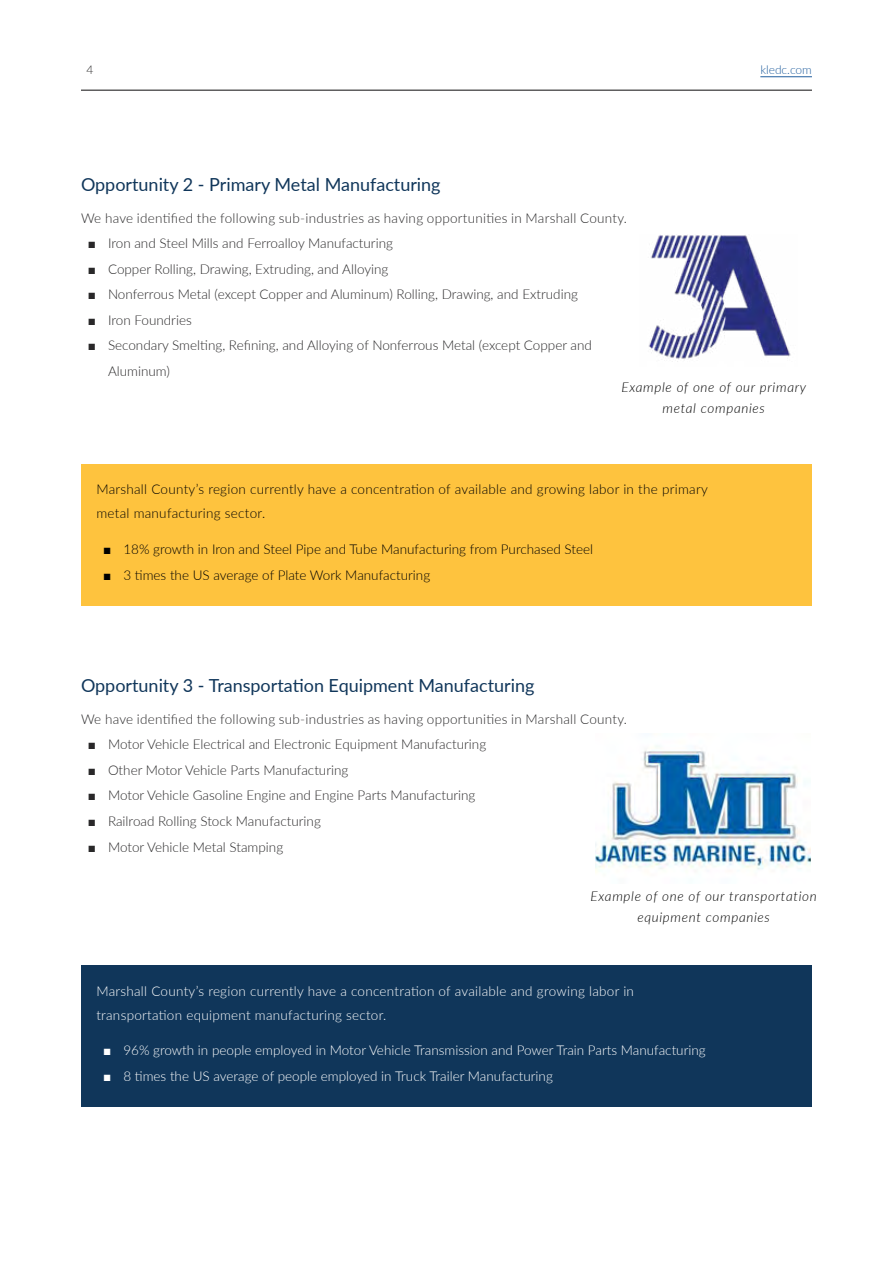
<style>
.page{position:relative;width:893px;height:1263px;background:#fff}
.page>*{position:absolute;margin:0;border:0;box-sizing:border-box;transform-origin:0 0}
.t1{font:18px "Lato";color:#10365a}
.t2{font:300 13.5px/25.5px "Lato";color:#292829}
.t3{font:300 13.5px/24px "Lato";letter-spacing:.005em;color:#000}
.t4{font:300 13.5px "Lato";letter-spacing:.02em;color:#292829}
.t5{font:300 13.5px "Lato";color:#fff}
.t6{font:300 13.5px/24px "Lato";letter-spacing:.02em;color:#fff}
.t7{font:italic 300 13.5px/21px "Lato";letter-spacing:.05em;color:#000;text-align:center}
.t8{font:300 12px "Lato";color:#215e9e}
.t9{font:300 12px "Lato";color:#292829}
.s1{font-family:"Arial";font-weight:400}
</style>
<div class="page">
<img style="left:648px;top:234px;width:143px;height:128px">
<div style="left:81px;top:464px;width:731px;height:142px;background:#fec33e"></div>
<div style="left:81px;top:965px;width:731px;height:142px;background:#10365a"></div>
<img style="left:596px;top:746px;width:215px;height:126px">
<hr style="left:760px;top:76px;width:52px;height:1px;background:#215e9e">
<hr style="left:81px;top:90px;width:731px;height:1px;background:#292829">
<p class="t9" style="left:86px;top:61px;width:8px">4</p>
<p class="t8" style="left:760px;top:61px;width:53px">kledc.com</p>
<h1 class="t1" style="left:81px;top:171px;width:361px">Opportunity 2 - Primary Metal Manufacturing</h1>
<p class="t4" style="left:81px;top:209px;width:548px">We have identified the following sub-industries as having opportunities in Marshall County.</p>
<p class="t2" style="left:88px;top:230px;width:307px"><span class="s1">■</span> Iron and Steel Mills and Ferroalloy Manufacturing</p>
<p class="t2" style="left:88px;top:256px;width:302px"><span class="s1">■</span> Copper Rolling, Drawing, Extruding, and Alloying</p>
<p class="t2" style="left:88px;top:281px;width:492px"><span class="s1">■</span> Nonferrous Metal (except Copper and Aluminum) Rolling, Drawing, and Extruding</p>
<p class="t2" style="left:88px;top:307px;width:106px"><span class="s1">■</span> Iron Foundries</p>
<p class="t2" style="left:108px;top:332px;width:485px;text-indent:-20px"><span class="s1">■</span> Secondary Smelting, Refining, and Alloying of Nonferrous Metal (except Copper and<br>Aluminum)</p>
<p class="t7" style="left:622px;top:376px;width:186px">Example of one of our primary metal companies</p>
<p class="t3" style="left:96px;top:477px;width:613px">Marshall County’s region currently have a concentration of available and growing labor in the primary metal manufacturing sector.</p>
<p class="t3" style="left:103px;top:537px;width:492px"><span class="s1">■</span> 18% growth in Iron and Steel Pipe and Tube Manufacturing from Purchased Steel</p>
<p class="t3" style="left:103px;top:562px;width:329px"><span class="s1">■</span> 3 times the US average of Plate Work Manufacturing</p>
<h1 class="t1" style="left:81px;top:672px;width:455px">Opportunity 3 - Transportation Equipment Manufacturing</h1>
<p class="t4" style="left:81px;top:710px;width:548px">We have identified the following sub-industries as having opportunities in Marshall County.</p>
<p class="t2" style="left:88px;top:731px;width:400px"><span class="s1">■</span> Motor Vehicle Electrical and Electronic Equipment Manufacturing</p>
<p class="t2" style="left:88px;top:757px;width:262px"><span class="s1">■</span> Other Motor Vehicle Parts Manufacturing</p>
<p class="t2" style="left:88px;top:782px;width:389px"><span class="s1">■</span> Motor Vehicle Gasoline Engine and Engine Parts Manufacturing</p>
<p class="t2" style="left:88px;top:808px;width:235px"><span class="s1">■</span> Railroad Rolling Stock Manufacturing</p>
<p class="t2" style="left:88px;top:833px;width:197px"><span class="s1">■</span> Motor Vehicle Metal Stamping</p>
<p class="t7" style="left:590px;top:885px;width:228px">Example of one of our transportation equipment companies</p>
<p class="t6" style="left:96px;top:978px;width:539px">Marshall County’s region currently have a concentration of available and growing labor in transportation equipment manufacturing sector.</p>
<p class="t5" style="left:103px;top:1041px;width:604px"><span class="s1">■</span> 96% growth in people employed in Motor Vehicle Transmission and Power Train Parts Manufacturing</p>
<p class="t5" style="left:103px;top:1067px;width:451px"><span class="s1">■</span> 8 times the US average of people employed in Truck Trailer Manufacturing</p>
</div>
